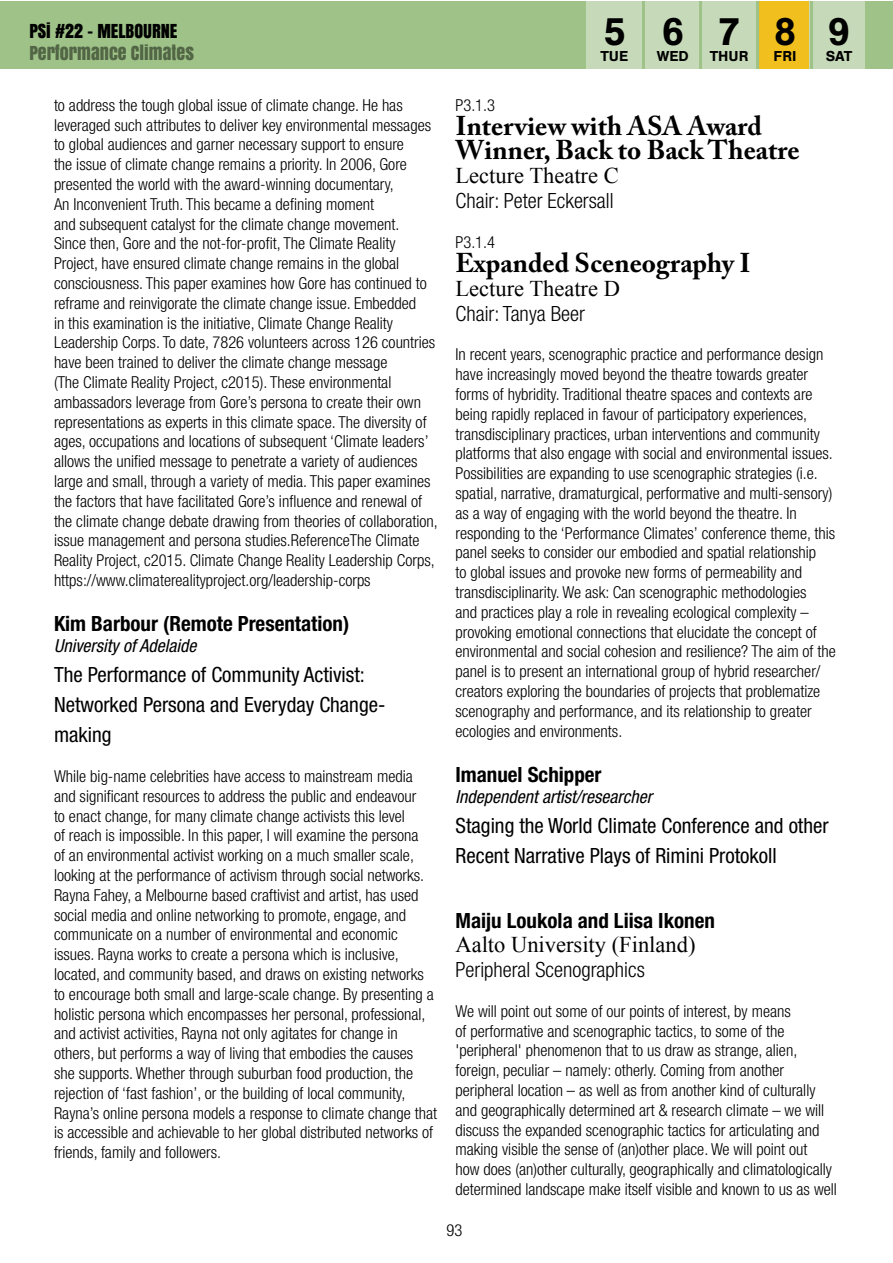
<style>
.page{position:relative;width:893px;height:1263px;background:#fff}
.page>*{position:absolute;margin:0;border:0;box-sizing:border-box;transform-origin:0 0}
.t1{font:700 40.5px "Nimbus San";color:#000}
.t2{font:700 27px/24px "Adobe Caslon Pro";color:#000}
.t3{font:22.5px "Times New Roman";color:#000}
.t4{font:condensed 21px/30px "Helvetica Neue LT Pro";color:#000}
.t5{font:700 condensed 21px "Helvetica Neue LT Pro";color:#000}
.t6{font:300 condensed 21px "Helvetica Neue LT Pro";color:#000}
.t7{font:italic condensed 18px "Helvetica Neue LT Pro";color:#000}
.t8{font:18px "Anton";color:#526646}
.t9{font:18px "Anton";color:#000}
.t10{font:300 condensed 16.5px/19.8px "Helvetica Neue LT Pro";color:#000}
.t11{font:700 15px "Nimbus San";color:#000}
</style>
<div class="page">
<div style="left:0;top:1px;width:892px;height:68px;background:#9ec288"></div>
<div style="left:645px;top:1px;width:55px;height:68px;background:#c6daba"></div>
<div style="left:586px;top:1px;width:56px;height:68px;background:#c6daba"></div>
<div style="left:700px;top:1px;width:56px;height:68px;background:#c6daba"></div>
<div style="left:759px;top:1px;width:53px;height:68px;background:#f2c01e"></div>
<div style="left:810px;top:1px;width:55px;height:68px;background:#c6daba"></div>
<hr style="left:699px;top:1px;width:3px;height:68px;background:#9ec288">
<hr style="left:810px;top:1px;width:3px;height:68px;background:#9ec288">
<p class="t9" style="left:29px;top:18px;width:150px">PSI #22 - MELBOURNE</p>
<p class="t8" style="left:29px;top:40px;width:166px">PERFORMANCE CLIMATES</p>
<h1 class="t1" style="left:603px;top:9px;width:24px">5</h1>
<p class="t11" style="left:600px;top:48px;width:29px">TUE</p>
<h1 class="t1" style="left:661px;top:9px;width:24px">6</h1>
<p class="t11" style="left:657px;top:48px;width:34px">WED</p>
<h1 class="t1" style="left:718px;top:9px;width:24px">7</h1>
<p class="t11" style="left:710px;top:48px;width:40px">THUR</p>
<h1 class="t1" style="left:774px;top:9px;width:24px">8</h1>
<p class="t11" style="left:773px;top:48px;width:25px">FRI</p>
<h1 class="t1" style="left:828px;top:9px;width:24px">9</h1>
<p class="t11" style="left:826px;top:48px;width:28px">SAT</p>
<p class="t10" style="left:54px;top:95px;width:385px">to address the tough global issue of climate change. He has leveraged such attributes to deliver key environmental messages to global audiences and garner necessary support to ensure<br>the issue of climate change remains a priority. In 2006, Gore presented the world with the award-winning documentary,<br>An Inconvenient Truth. This became a defining moment<br>and subsequent catalyst for the climate change movement.<br>Since then, Gore and the not-for-profit, The Climate Reality Project, have ensured climate change remains in the global consciousness. This paper examines how Gore has continued to reframe and reinvigorate the climate change issue. Embedded<br>in this examination is the initiative, Climate Change Reality Leadership Corps. To date, 7826 volunteers across 126 countries have been trained to deliver the climate change message<br>(The Climate Reality Project, c2015). These environmental ambassadors leverage from Gore’s persona to create their own representations as experts in this climate space. The diversity of ages, occupations and locations of subsequent ‘Climate leaders’ allows the unified message to penetrate a variety of audiences large and small, through a variety of media. This paper examines the factors that have facilitated Gore’s influence and renewal of the climate change debate drawing from theories of collaboration, issue management and persona studies.ReferenceThe Climate Reality Project, c2015. Climate Change Reality Leadership Corps, https://www.climaterealityproject.org/leadership-corps</p>
<p class="t5" style="left:54px;top:611px;width:297px">Kim Barbour (Remote Presentation)</p>
<p class="t7" style="left:54px;top:635px;width:144px">University of Adelaide</p>
<p class="t4" style="left:54px;top:660px;width:333px">The Performance of Community Activist:<br>Networked Persona and Everyday Change&shy;making</p>
<p class="t10" style="left:54px;top:766px;width:385px">While big-name celebrities have access to mainstream media and significant resources to address the public and endeavour<br>to enact change, for many climate change activists this level<br>of reach is impossible. In this paper, I will examine the persona<br>of an environmental activist working on a much smaller scale, looking at the performance of activism through social networks.<br>Rayna Fahey, a Melbourne based craftivist and artist, has used social media and online networking to promote, engage, and communicate on a number of environmental and economic issues. Rayna works to create a persona which is inclusive, located, and community based, and draws on existing networks to encourage both small and large-scale change. By presenting a holistic persona which encompasses her personal, professional, and activist activities, Rayna not only agitates for change in others, but performs a way of living that embodies the causes she supports. Whether through suburban food production, the rejection of ‘fast fashion’, or the building of local community, Rayna’s online persona models a response to climate change that is accessible and achievable to her global distributed networks of friends, family and followers.</p>
<p class="t10" style="left:455px;top:95px;width:41px">P3.1.3</p>
<h2 class="t2" style="left:455px;top:113px;width:346px">Interview with ASA Award<br>Winner, Back to Back Theatre</h2>
<h3 class="t3" style="left:455px;top:163px;width:165px">Lecture Theatre C</h3>
<p class="t6" style="left:455px;top:188px;width:160px">Chair: Peter Eckersall</p>
<p class="t10" style="left:455px;top:232px;width:41px">P3.1.4</p>
<h2 class="t2" style="left:455px;top:250px;width:297px">Expanded Sceneography I</h2>
<h3 class="t3" style="left:455px;top:275px;width:166px">Lecture Theatre D</h3>
<p class="t6" style="left:455px;top:301px;width:131px">Chair: Tanya Beer</p>
<p class="t10" style="left:455px;top:344px;width:382px">In recent years, scenographic practice and performance design have increasingly moved beyond the theatre towards greater forms of hybridity. Traditional theatre spaces and contexts are being rapidly replaced in favour of participatory experiences, transdisciplinary practices, urban interventions and community platforms that also engage with social and environmental issues.<br>Possibilities are expanding to use scenographic strategies (i.e. spatial, narrative, dramaturgical, performative and multi-sensory) as a way of engaging with the world beyond the theatre. In responding to the ‘Performance Climates’ conference theme, this panel seeks to consider our embodied and spatial relationship<br>to global issues and provoke new forms of permeability and transdisciplinarity. We ask: Can scenographic methodologies<br>and practices play a role in revealing ecological complexity – provoking emotional connections that elucidate the concept of environmental and social cohesion and resilience? The aim of the panel is to present an international group of hybrid researcher/ creators exploring the boundaries of projects that problematize scenography and performance, and its relationship to greater ecologies and environments.</p>
<p class="t5" style="left:455px;top:762px;width:148px">Imanuel Schipper</p>
<p class="t7" style="left:455px;top:786px;width:198px">Independent artist/researcher</p>
<p class="t4" style="left:455px;top:810px;width:375px">Staging the World Climate Conference and other<br>Recent Narrative Plays of Rimini Protokoll</p>
<p class="t5" style="left:455px;top:908px;width:261px">Maiju Loukola and Liisa Ikonen</p>
<h3 class="t3" style="left:455px;top:932px;width:241px">Aalto University (Finland)</h3>
<p class="t6" style="left:455px;top:958px;width:191px">Peripheral Scenographics</p>
<p class="t10" style="left:455px;top:1001px;width:383px">We will point out some of our points of interest, by means<br>of performative and scenographic tactics, to some of the 'peripheral' phenomenon that to us draw as strange, alien, foreign, peculiar – namely: otherly. Coming from another peripheral location – as well as from another kind of culturally and geographically determined art &amp; research climate – we will discuss the expanded scenographic tactics for articulating and making visible the sense of (an)other place. We will point out<br>how does (an)other culturally, geographically and climatologically determined landscape make itself visible and known to us as well</p>
<p class="t10" style="left:446px;top:1220px;width:17px">93</p>
</div>
